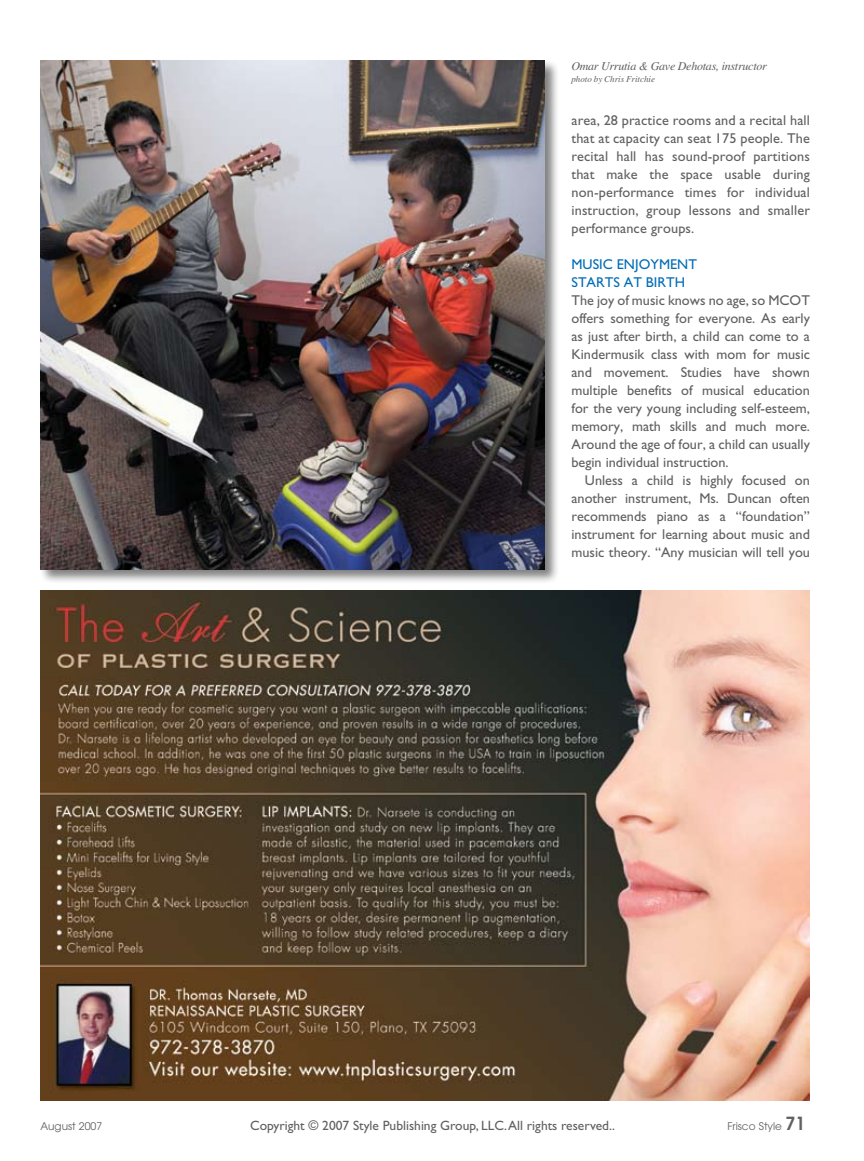
<style>
.page{position:relative;width:864px;height:1161px;background:#fff}
.page>*{position:absolute;margin:0;border:0;box-sizing:border-box;transform-origin:0 0}
.t1{font:14.25px/18px "Gill Sans";color:#5f6062;text-align:justify}
.t2{font:14.25px/18px "Gill Sans";color:#006cb7}
.t3{font:13.5px "Gill Sans";color:#5f6062}
.t4{font:italic 12px "Times";letter-spacing:-.02em;color:#5f6062}
.t5{font:10.5px "Avant Garde";color:#5f6062}
.t6{font:italic 9px "Times";color:#5f6062}
.s1{font-weight:600;font-size:18px}
</style>
<div class="page">
<div style="left:39px;top:59px;width:527px;height:531px;background:#000;opacity:.5"></div>
<img style="left:40px;top:61px;width:505px;height:509px">
<img style="left:40px;top:591px;width:770px;height:509px">
<p class="t4" style="left:571px;top:60px;width:197px">Omar Urrutia &amp; Gave Dehotas, instructor</p>
<p class="t6" style="left:571px;top:74px;width:85px">photo by Chris Fritchie</p>
<p class="t1" style="left:572px;top:112px;width:240px">area, 28 practice rooms and a recital hall that at capacity can seat 175 people. The recital hall has sound-proof partitions that make the space usable during non-performance times for individual instruction, group lessons and smaller performance groups.</p>
<p class="t2" style="left:572px;top:256px;width:123px">Music Enjoyment<br>Starts at Birth</p>
<p class="t1" style="left:572px;top:292px;width:240px">The joy of music knows no age, so MCOT offers something for everyone. As early as just after birth, a child can come to a Kindermusik class with mom for music and movement. Studies have shown multiple benefits of musical education for the very young including self-esteem, memory, math skills and much more.<br>Around the age of four, a child can usually begin individual instruction.</p>
<p class="t1" style="left:572px;top:472px;width:240px;text-indent:13px">Unless a child is highly focused on another instrument, Ms. Duncan often recommends piano as a “foundation” instrument for learning about music and music theory. “Any musician will tell you</p>
<p class="t5" style="left:40px;top:1120px;width:63px">August 2007</p>
<p class="t3" style="left:250px;top:1118px;width:366px">Copyright © 2007 Style Publishing Group, LLC. All rights reserved..</p>
<p class="t5" style="left:728px;top:1120px;width:79px">Frisco Style <span class="s1">71</span></p>
</div>
